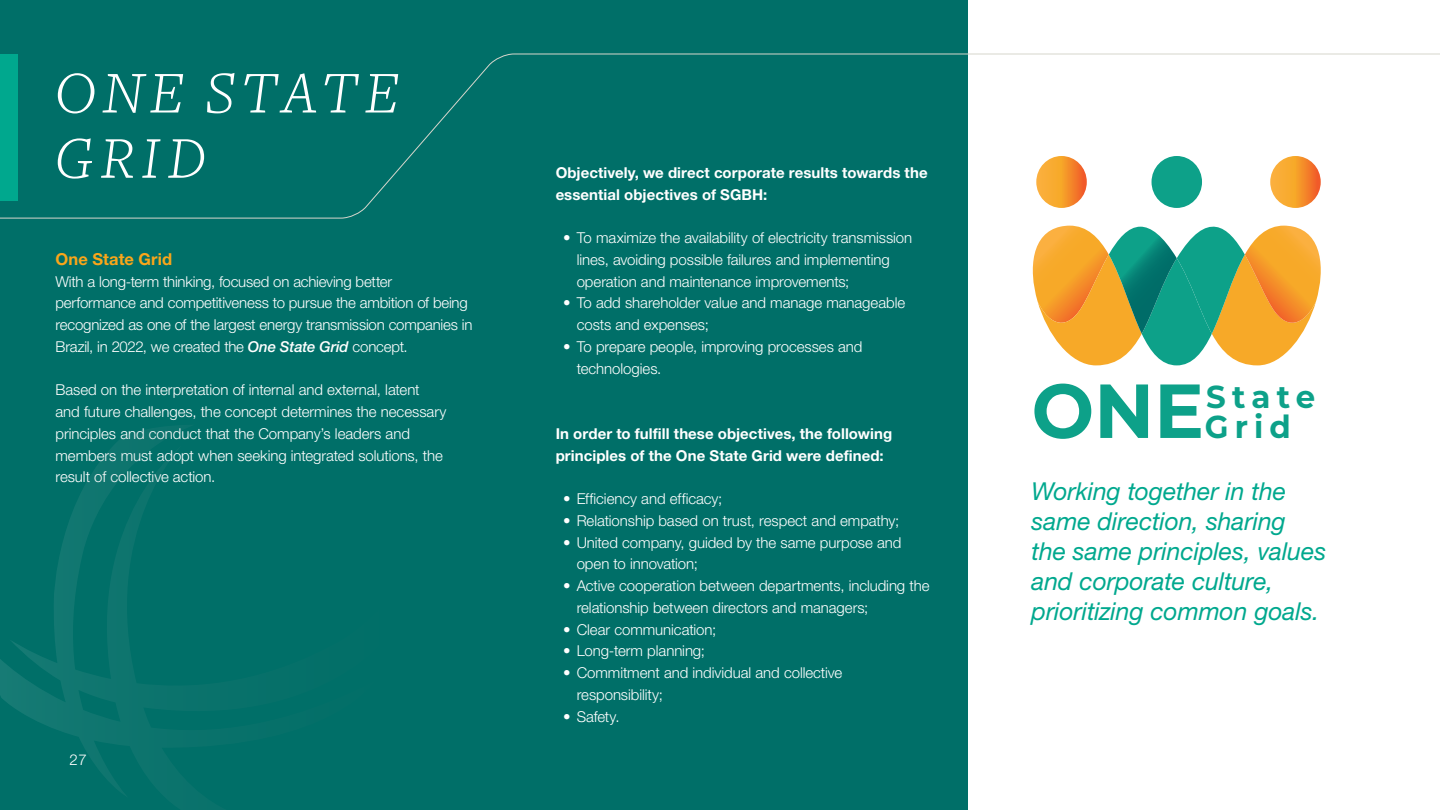
<style>
.page{position:relative;width:1440px;height:810px;background:#fff}
.page>*{position:absolute;margin:0;border:0;box-sizing:border-box;transform-origin:0 0}
.t1{font:700 76.35px "Montserrat";color:#0da189}
.t2{font:italic 300 61.5px/65.2px "Freight Text";letter-spacing:.1em;color:#fff}
.t3{font:700 31.72px/30px "Montserrat";letter-spacing:.2em;color:#0da189}
.t4{font:italic 24.75px/30px "Helvetica Neue LT Std";letter-spacing:-.005em;color:#00a88e}
.t5{font:700 16.5px "Helvetica Neue LT Std";letter-spacing:.005em;color:#faa61a}
.t6{font:300 15px/21.8px "Helvetica Neue LT Std";letter-spacing:-.005em;color:#fff}
.t7{font:700 15px/21.8px "Helvetica Neue LT Std";letter-spacing:.005em;color:#fff}
.s1{font-weight:500;font-style:italic}
</style>
<div class="page">
<div style="left:0;top:0;width:967px;height:810px;background:#006f68"></div>
<svg style="left:1032px;top:225px;width:289px;height:140px"></svg>
<svg style="left:0;top:53px;width:1440px;height:166px"></svg>
<svg style="left:0;top:425px;width:186px;height:385px"></svg>
<h2 class="t2" style="left:55px;top:61px;width:346px">ONE STATE<br>GRID</h2>
<p class="t7" style="left:556px;top:161px;width:373px">Objectively, we direct corporate results towards the essential objectives of SGBH:</p>
<p class="t6" style="left:577px;top:226px;width:337px;text-indent:-14px">• To maximize the availability of electricity transmission lines, avoiding possible failures and implementing operation and maintenance improvements;</p>
<p class="t6" style="left:577px;top:292px;width:330px;text-indent:-14px">• To add shareholder value and manage manageable costs and expenses;</p>
<p class="t6" style="left:577px;top:335px;width:287px;text-indent:-14px">• To prepare people, improving processes and technologies.</p>
<p class="t5" style="left:56px;top:249px;width:118px">One State Grid</p>
<p class="t6" style="left:56px;top:270px;width:418px">With a long-term thinking, focused on achieving better performance and competitiveness to pursue the ambition of being recognized as one of the largest energy transmission companies in Brazil, in 2022, we created the <span class="s1">One State Grid</span> concept.</p>
<p class="t6" style="left:56px;top:379px;width:393px">Based on the interpretation of internal and external, latent and future challenges, the concept determines the necessary principles and conduct that the Company’s leaders and members must adopt when seeking integrated solutions, the result of collective action.</p>
<h1 class="t1" style="left:1032px;top:356px;width:174px">ONE</h1>
<h3 class="t3" style="left:1205px;top:380px;width:112px">State<br>Grid</h3>
<h3 class="t4" style="left:1032px;top:476px;width:296px">Working together in the same direction, sharing the same principles, values and corporate culture, prioritizing common goals.</h3>
<p class="t7" style="left:556px;top:422px;width:338px">In order to fulfill these objectives, the following principles of the One State Grid were defined:</p>
<p class="t6" style="left:563px;top:487px;width:161px">• Efficiency and efficacy;</p>
<p class="t6" style="left:563px;top:509px;width:338px">• Relationship based on trust, respect and empathy;</p>
<p class="t6" style="left:577px;top:531px;width:326px;text-indent:-14px">• United company, guided by the same purpose and open to innovation;</p>
<p class="t6" style="left:577px;top:574px;width:354px;text-indent:-14px">• Active cooperation between departments, including the relationship between directors and managers;</p>
<p class="t6" style="left:563px;top:618px;width:155px">• Clear communication;</p>
<p class="t6" style="left:563px;top:640px;width:143px">• Long-term planning;</p>
<p class="t6" style="left:577px;top:661px;width:267px;text-indent:-14px">• Commitment and individual and collective responsibility;</p>
<p class="t6" style="left:563px;top:705px;width:58px">• Safety.</p>
<p class="t6" style="left:70px;top:749px;width:19px">27</p>
</div>
